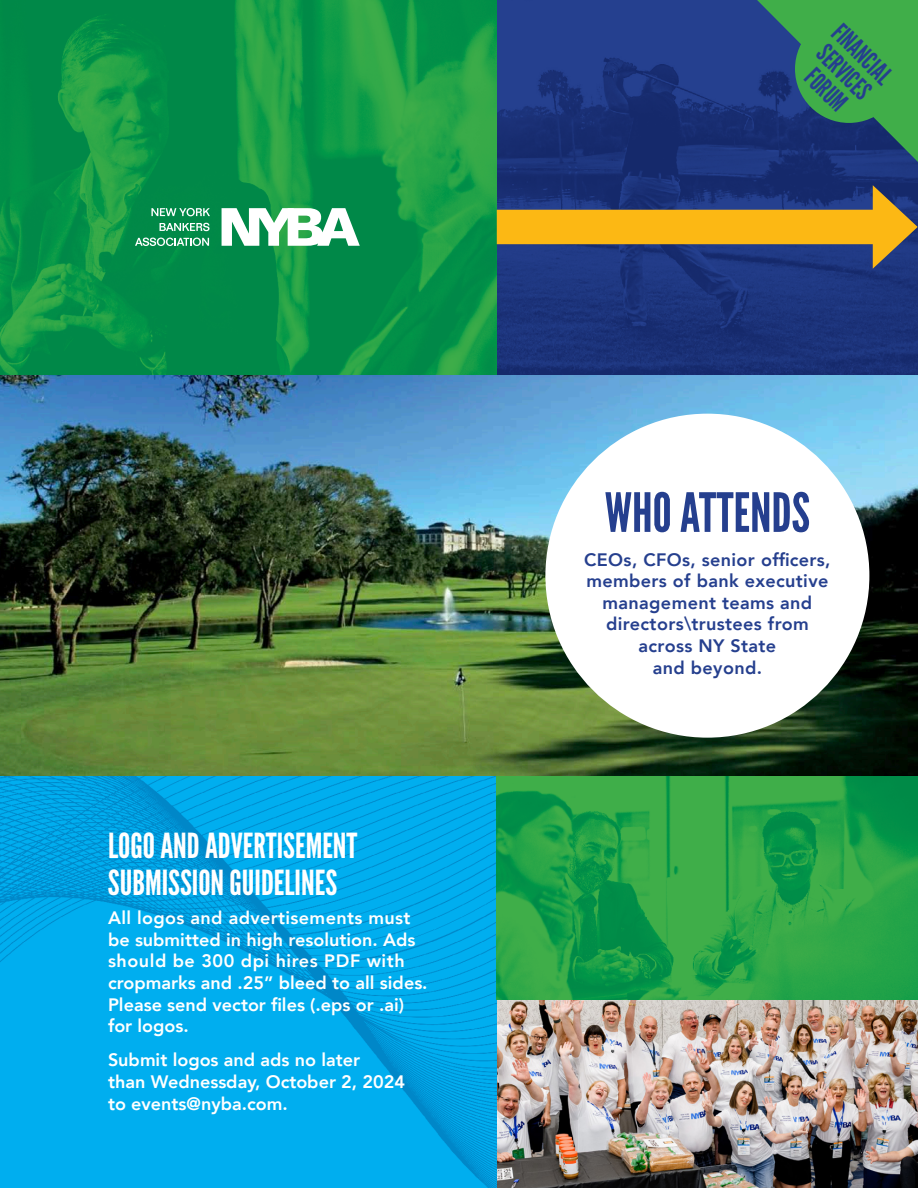
<style>
.page{position:relative;width:918px;height:1188px;background:#fff}
.page>*{position:absolute;margin:0;border:0;box-sizing:border-box;transform-origin:0 0}
.t1{font:54px "League Gothic";color:#253f8e}
.t2{font:34.5px/37.5px "League Gothic";color:#fff}
.t3{font:25.5px/25.5px "League Gothic";color:#253f8e;text-align:center}
.t4{font:800 18px/21.6px "Avenir";color:#fff}
.t5{font:800 18px/21.6px "Avenir";letter-spacing:.02em;color:#253f8e;text-align:center}
</style>
<div class="page">
<img style="left:497px;top:999px;width:421px;height:189px">
<img style="left:0;top:775px;width:497px;height:413px">
<img style="left:497px;top:0;width:421px;height:376px">
<img style="left:0;top:0;width:497px;height:376px">
<img style="left:497px;top:775px;width:421px;height:224px">
<img style="left:0;top:376px;width:918px;height:399px">
<div style="left:497px;top:210px;width:391px;height:34px;background:#fcb814"></div>
<svg style="left:873px;top:185px;width:45px;height:84px;background:#897448"></svg>
<svg style="left:757px;top:0;width:161px;height:162px;background:#2a6467"></svg>
<div style="left:795px;top:15px;width:108px;height:108px;background:#40ae49;border-radius:50%"></div>
<svg style="left:151px;top:208px;width:59px;height:8px"></svg>
<svg style="left:160px;top:223px;width:50px;height:8px"></svg>
<svg style="left:135px;top:238px;width:74px;height:8px"></svg>
<svg style="left:222px;top:208px;width:138px;height:38px"></svg>
<div style="left:545px;top:414px;width:324px;height:324px;background:#fff;border-radius:50%"></div>
<p class="t2" style="left:108px;top:827px;width:251px">LOGO AND ADVERTISEMENT<br>SUBMISSION GUIDELINES</p>
<p class="t4" style="left:108px;top:907px;width:321px">All logos and advertisements must be submitted in high resolution. Ads should be 300 dpi hires PDF with cropmarks and .25” bleed to all sides.<br>Please send vector files (.eps or .ai) for logos.</p>
<p class="t4" style="left:108px;top:1049px;width:299px">Submit logos and ads no later<br>than Wednessday, October 2, 2024 to events@nyba.com.</p>
<p class="t3" style="left:845px;top:19px;width:74px;rotate:45deg">FINANCIAL<br>SERVICES<br>FORUM</p>
<p class="t1" style="left:605px;top:482px;width:207px">WHO ATTENDS</p>
<p class="t5" style="left:584px;top:548px;width:248px">CEOs, CFOs, senior officers, members of bank executive management teams and directors\trustees from across NY State<br>and beyond.</p>
</div>
